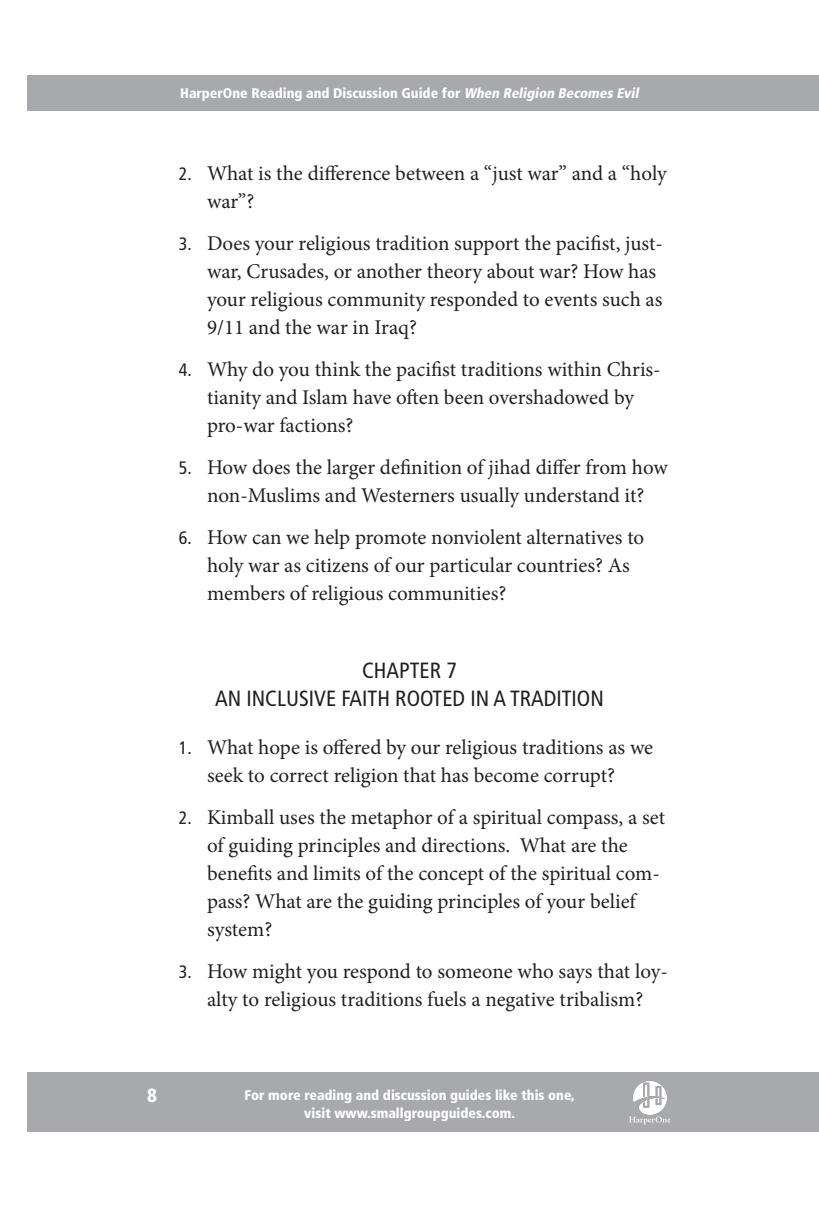
<style>
.page{position:relative;width:819px;height:1206px;background:#fff}
.page>*{position:absolute;margin:0;border:0;box-sizing:border-box;transform-origin:0 0}
.t1{font:condensed 22px/28px "Frutiger";color:#231f20;text-align:center}
.t2{font:21px/28px "Minion Pro";letter-spacing:-.005em;color:#231f20}
.t3{font:900 condensed 19px "Frutiger";color:#fff}
.t4{font:900 condensed 14px/18px "Frutiger";color:#fff;text-align:center}
.s1{font-style:italic}
.s2{font-family:"Frutiger";font-stretch:condensed;font-size:18px}
</style>
<div class="page">
<div style="left:27px;top:1073px;width:765px;height:59px;background:#a8a9ad"></div>
<div style="left:792px;top:75px;width:27px;height:36px;background:#a8a9ad"></div>
<div style="left:27px;top:75px;width:765px;height:36px;background:#a8a9ad"></div>
<div style="left:792px;top:1073px;width:27px;height:59px;background:#a8a9ad"></div>
<svg style="left:629px;top:1117px;width:42px;height:8px"></svg>
<img style="left:633px;top:1081px;width:34px;height:34px">
<p class="t4" style="left:180px;top:84px;width:463px">HarperOne Reading and Discussion Guide for <span class="s1">When Religion Becomes Evil</span></p>
<p class="t2" style="left:207px;top:160px;width:461px;text-indent:-28px"><span class="s2">2.</span> What is the difference between a “just war” and a “holy war”?</p>
<p class="t2" style="left:207px;top:230px;width:458px;text-indent:-28px"><span class="s2">3.</span> Does your religious tradition support the pacifist, just&shy;war, Crusades, or another theory about war? How has your religious community responded to events such as 9/11 and the war in Iraq?</p>
<p class="t2" style="left:207px;top:356px;width:455px;text-indent:-28px"><span class="s2">4.</span> Why do you think the pacifist traditions within Chris&shy;tianity and Islam have often been overshadowed by pro-war factions?</p>
<p class="t2" style="left:179px;top:454px;width:491px;text-align:center"><span class="s2">5.</span> How does the larger definition of jihad differ from how non-Muslims and Westerners usually understand it?</p>
<p class="t2" style="left:207px;top:524px;width:439px;text-indent:-28px"><span class="s2">6.</span> How can we help promote nonviolent alternatives to holy war as citizens of our particular countries? As members of religious communities?</p>
<p class="t1" style="left:215px;top:657px;width:390px">CHAPTER 7<br>AN INCLUSIVE FAITH ROOTED IN A TRADITION</p>
<p class="t2" style="left:179px;top:734px;width:476px;text-align:center"><span class="s2">1.</span> What hope is offered by our religious traditions as we seek to correct religion that has become corrupt?</p>
<p class="t2" style="left:207px;top:804px;width:460px;text-indent:-28px"><span class="s2">2.</span> Kimball uses the metaphor of a spiritual compass, a set of guiding principles and directions. What are the benefits and limits of the concept of the spiritual com&shy;pass? What are the guiding principles of your belief system?</p>
<p class="t2" style="left:179px;top:958px;width:491px;text-align:center"><span class="s2">3.</span> How might you respond to someone who says that loy&shy;alty to religious traditions fuels a negative tribalism?</p>
<p class="t3" style="left:147px;top:1084px;width:11px">8</p>
<p class="t4" style="left:245px;top:1086px;width:332px">For more reading and discussion guides like this one, visit www.smallgroupguides.com.</p>
</div>
